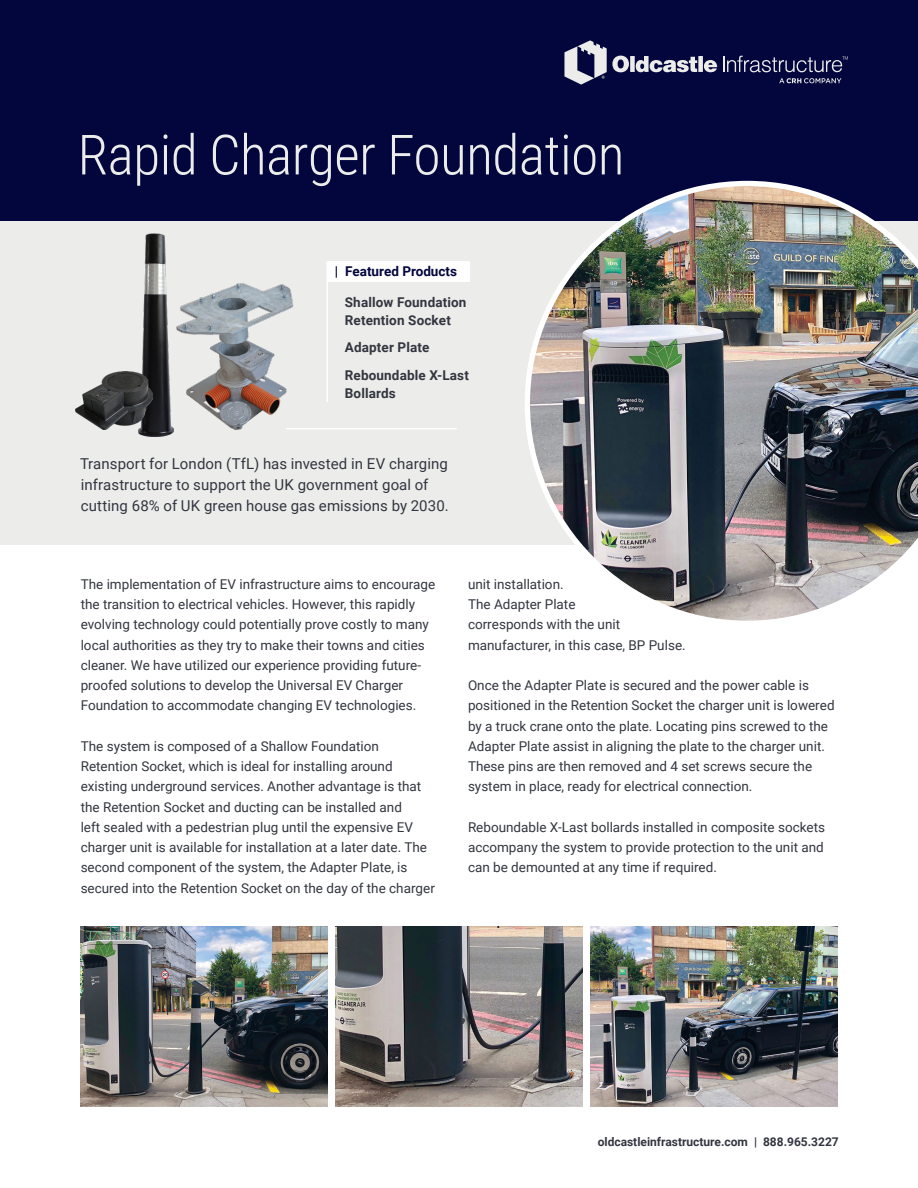
<style>
.page{position:relative;width:918px;height:1188px;background:#fff}
.page>*{position:absolute;margin:0;border:0;box-sizing:border-box;transform-origin:0 0}
.page_title{font:300 55.5px "Roboto Condensed";letter-spacing:-.01em;color:#ecedea}
.intro_paragraph{font:15px/21px "Roboto";letter-spacing:.005em;color:#323640}
.body_case{font:13.5px/20.2px "Roboto";color:#323640}
.featured_products{font:700 13.5px/18px "Roboto";letter-spacing:.01em;color:#323640}
.t1{font:700 13.5px "Roboto";color:#02063d}
.t2{font:700 12px "Roboto";color:#323640}
</style>
<div class="page">
<div style="left:0;top:145px;width:918px;height:399px;background:#ecedea"></div>
<div style="left:0;top:0;width:918px;height:220px;background:#02063d"></div>
<svg style="left:564px;top:40px;width:153px;height:45px"></svg>
<svg style="left:779px;top:78px;width:62px;height:5px"></svg>
<svg style="left:723px;top:56px;width:125px;height:16px"></svg>
<img style="left:525px;top:181px;width:393px;height:440px">
<div style="left:328px;top:261px;width:141px;height:21px;background:#fff"></div>
<hr style="left:326px;top:261px;width:2px;height:141px;background:#fff">
<hr style="left:286px;top:428px;width:171px;height:1px;background:#fff">
<img style="left:336px;top:927px;width:246px;height:180px">
<img style="left:81px;top:927px;width:246px;height:180px">
<img style="left:591px;top:927px;width:246px;height:180px">
<img style="left:176px;top:284px;width:118px;height:146px">
<img style="left:139px;top:233px;width:34px;height:203px">
<img style="left:75px;top:372px;width:77px;height:57px">
<p class="page_title" style="left:78px;top:116px;width:548px">Rapid Charger Foundation</p>
<p class="t1" style="left:335px;top:262px;width:124px">| Featured Products</p>
<p class="featured_products" style="left:345px;top:292px;width:123px">Shallow Foundation<br>Retention Socket</p>
<p class="featured_products" style="left:345px;top:338px;width:86px">Adapter Plate</p>
<p class="featured_products" style="left:345px;top:366px;width:126px">Reboundable X-Last<br>Bollards</p>
<p class="intro_paragraph" style="left:80px;top:452px;width:370px">Transport for London (TfL) has invested in EV charging infrastructure to support the UK government goal of cutting 68% of UK green house gas emissions by 2030.</p>
<p class="body_case" style="left:81px;top:573px;width:356px">The implementation of EV infrastructure aims to encourage the transition to electrical vehicles. However, this rapidly evolving technology could potentially prove costly to many local authorities as they try to make their towns and cities cleaner. We have utilized our experience providing future&shy;proofed solutions to develop the Universal EV Charger Foundation to accommodate changing EV technologies.</p>
<p class="body_case" style="left:81px;top:735px;width:356px">The system is composed of a Shallow Foundation Retention Socket, which is ideal for installing around existing underground services. Another advantage is that the Retention Socket and ducting can be installed and<br>left sealed with a pedestrian plug until the expensive EV charger unit is available for installation at a later date. The second component of the system, the Adapter Plate, is secured into the Retention Socket on the day of the charger</p>
<p class="body_case" style="left:468px;top:573px;width:219px">unit installation.<br>The Adapter Plate<br>corresponds with the unit manufacturer, in this case, BP Pulse.</p>
<p class="body_case" style="left:468px;top:675px;width:368px">Once the Adapter Plate is secured and the power cable is positioned in the Retention Socket the charger unit is lowered by a truck crane onto the plate. Locating pins screwed to the Adapter Plate assist in aligning the plate to the charger unit.<br>These pins are then removed and 4 set screws secure the system in place, ready for electrical connection.</p>
<p class="body_case" style="left:468px;top:816px;width:359px;text-align:justify">Reboundable X-Last bollards installed in composite sockets accompany the system to provide protection to the unit and can be demounted at any time if required.</p>
<p class="t2" style="left:598px;top:1133px;width:243px">oldcastleinfrastructure.com | 888.965.3227</p>
</div>
